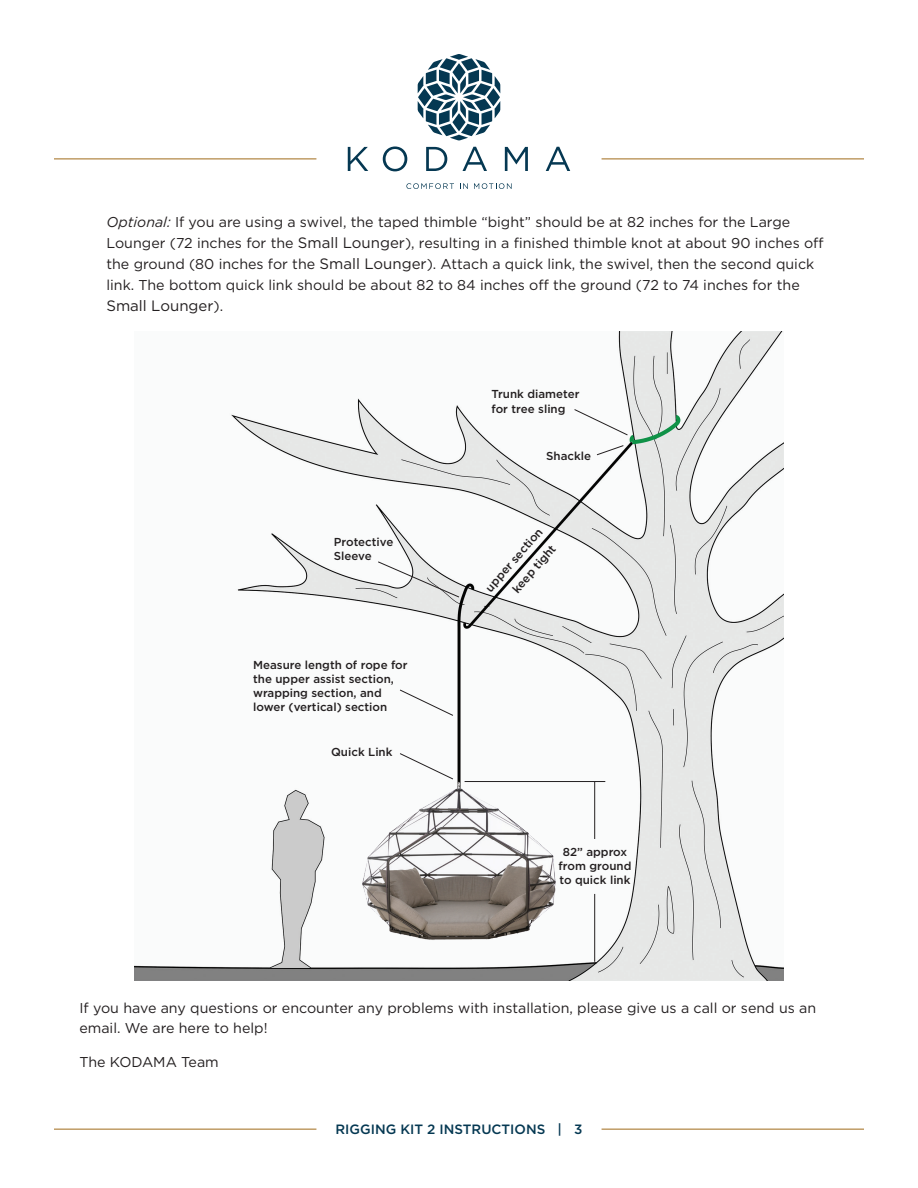
<style>
.page{position:relative;width:918px;height:1188px;background:#fff}
.page>*{position:absolute;margin:0;border:0;box-sizing:border-box;transform-origin:0 0}
.t1{font:15px "Gotham";color:#231f20}
.t2{font:14.25px/20.7px "Gotham";color:#231f20}
.t3{font:500 13.5px "Gotham";color:#053852}
.t4{font:500 11.55px/14.1px "Gotham";color:#231f20}
.s1{font-style:italic}
.s2{font-size:15px}
.s3{font-size:14.25px}
</style>
<div class="page">
<svg style="left:418px;top:54px;width:82px;height:87px"></svg>
<svg style="left:406px;top:183px;width:48px;height:6px"></svg>
<svg style="left:460px;top:183px;width:8px;height:6px"></svg>
<svg style="left:474px;top:183px;width:38px;height:6px"></svg>
<svg style="left:348px;top:147px;width:20px;height:24px"></svg>
<svg style="left:383px;top:146px;width:24px;height:25px"></svg>
<svg style="left:426px;top:147px;width:21px;height:24px"></svg>
<svg style="left:463px;top:147px;width:24px;height:24px"></svg>
<svg style="left:505px;top:147px;width:23px;height:24px"></svg>
<svg style="left:546px;top:147px;width:24px;height:24px"></svg>
<hr style="left:54px;top:1128px;width:262px;height:2px;background:#c09c66">
<hr style="left:54px;top:158px;width:262px;height:2px;background:#c09c66">
<hr style="left:602px;top:1128px;width:262px;height:2px;background:#c09c66">
<hr style="left:602px;top:158px;width:262px;height:2px;background:#c09c66">
<img style="left:134px;top:332px;width:650px;height:649px">
<svg style="left:399px;top:689px;width:55px;height:27px"></svg>
<svg style="left:377px;top:561px;width:83px;height:37px"></svg>
<svg style="left:399px;top:753px;width:55px;height:27px"></svg>
<hr style="left:465px;top:781px;width:140px;height:1px;background:#231f20">
<hr style="left:594px;top:894px;width:1px;height:68px;background:#231f20">
<hr style="left:594px;top:782px;width:1px;height:57px;background:#231f20">
<svg style="left:574px;top:409px;width:54px;height:27px"></svg>
<svg style="left:596px;top:445px;width:28px;height:11px"></svg>
<img style="left:355px;top:782px;width:208px;height:165px">
<p class="t2" style="left:106px;top:212px;width:719px"><span class="s1">Optional:</span> If you are using a swivel, the taped thimble “bight” should be at 82 inches for the Large Lounger (72 inches for the <span class="s2">Small Lounger</span>), resulting in a finished thimble knot at about 90 inches off the ground (80 inches for the <span class="s2">Small Lounger</span>). Attach a quick link, the swivel, then the second quick link. The bottom quick link should be about 82 to 84 inches off the ground (72 to 74 inches for the</p>
<p class="t1" style="left:106px;top:296px;width:118px">Small Lounger<span class="s3">).</span></p>
<p class="t4" style="left:492px;top:387px;width:89px">Trunk diameter for tree sling</p>
<p class="t4" style="left:546px;top:449px;width:46px">Shackle</p>
<p class="t4" style="left:334px;top:534px;width:61px">Protective<br>Sleeve</p>
<p class="t4" style="left:491px;top:570px;width:65px;line-height:21px;text-indent:-17px;rotate:-49deg">upper section keep tight</p>
<p class="t4" style="left:253px;top:658px;width:156px">Measure length of rope for the upper assist section, wrapping section, and lower (vertical) section</p>
<p class="t4" style="left:331px;top:745px;width:63px">Quick Link</p>
<p class="t4" style="left:559px;top:844px;width:74px;text-align:center">82” approx from ground to quick link</p>
<p class="t2" style="left:79px;top:997px;width:738px;line-height:20.2px">If you have any questions or encounter any problems with installation, please give us a call or send us an email. We are here to help!</p>
<p class="t2" style="left:79px;top:1051px;width:141px">The KODAMA Team</p>
<p class="t3" style="left:336px;top:1120px;width:248px">RIGGING KIT 2 INSTRUCTIONS | 3</p>
</div>
